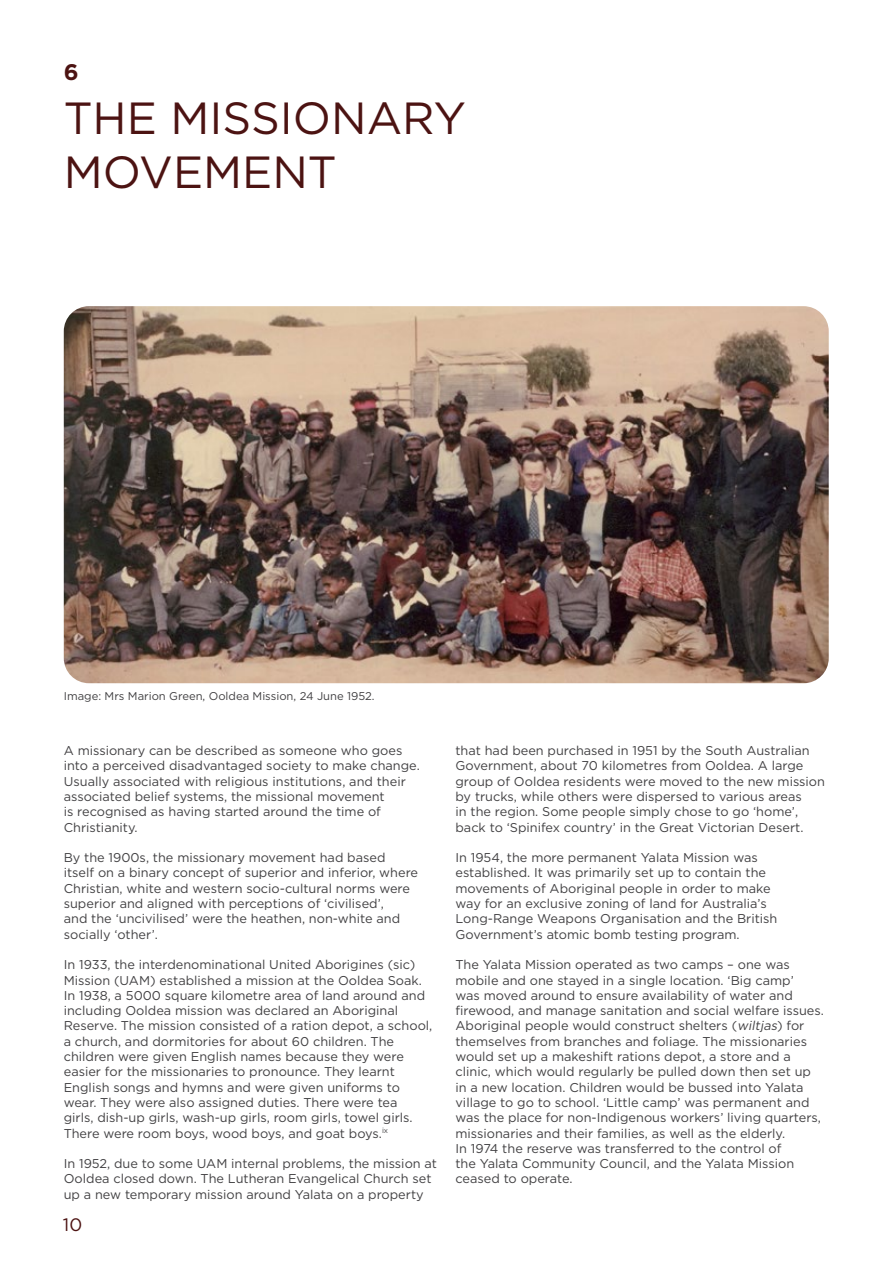
<style>
.page{position:relative;width:893px;height:1263px;background:#fff}
.page>*{position:absolute;margin:0;border:0;box-sizing:border-box;transform-origin:0 0}
.t1{font:45px/54px "Gotham";color:#4c1312}
.t2{font:700 22.5px "Gotham";color:#4c1312}
.t3{font:18px "Gotham";color:#4c1312}
.t4{font:12.75px/15.3px "Gotham";color:#414042}
.t5{font:11.25px "Gotham";color:#414042}
.s1{font-style:italic}
</style>
<div class="page">
<img style="left:64px;top:306px;width:765px;height:377px">
<h2 class="t2" style="left:64px;top:57px;width:16px">6</h2>
<h1 class="t1" style="left:64px;top:90px;width:404px">THE MISSIONARY<br>MOVEMENT</h1>
<p class="t5" style="left:64px;top:688px;width:312px">Image: Mrs Marion Green, Ooldea Mission, 24 June 1952.</p>
<p class="t4" style="left:64px;top:742px;width:357px">A missionary can be described as someone who goes into a perceived disadvantaged society to make change.<br>Usually associated with religious institutions, and their associated belief systems, the missional movement<br>is recognised as having started around the time of Christianity.</p>
<p class="t4" style="left:64px;top:850px;width:356px">By the 1900s, the missionary movement had based itself on a binary concept of superior and inferior, where Christian, white and western socio-cultural norms were superior and aligned with perceptions of ‘civilised’,<br>and the ‘uncivilised’ were the heathen, non-white and socially ‘other’.</p>
<p class="t4" style="left:64px;top:957px;width:370px">In 1933, the interdenominational United Aborigines (sic)<br>Mission (UAM) established a mission at the Ooldea Soak.<br>In 1938, a 5000 square kilometre area of land around and including Ooldea mission was declared an Aboriginal Reserve. The mission consisted of a ration depot, a school, a church, and dormitories for about 60 children. The children were given English names because they were easier for the missionaries to pronounce. They learnt English songs and hymns and were given uniforms to wear. They were also assigned duties. There were tea<br>girls, dish-up girls, wash-up girls, room girls, towel girls.<br>There were room boys, wood boys, and goat boys.<sup>ix</sup></p>
<p class="t4" style="left:64px;top:1156px;width:375px">In 1952, due to some UAM internal problems, the mission at<br>Ooldea closed down. The Lutheran Evangelical Church set up a new temporary mission around Yalata on a property</p>
<h3 class="t3" style="left:63px;top:1213px;width:21px">10</h3>
<p class="t4" style="left:455px;top:742px;width:371px">that had been purchased in 1951 by the South Australian Government, about 70 kilometres from Ooldea. A large group of Ooldea residents were moved to the new mission by trucks, while others were dispersed to various areas<br>in the region. Some people simply chose to go ‘home’, back to ‘Spinifex country’ in the Great Victorian Desert.</p>
<p class="t4" style="left:455px;top:850px;width:323px">In 1954, the more permanent Yalata Mission was established. It was primarily set up to contain the movements of Aboriginal people in order to make way for an exclusive zoning of land for Australia’s Long-Range Weapons Organisation and the British Government’s atomic bomb testing program.</p>
<p class="t4" style="left:455px;top:957px;width:370px">The Yalata Mission operated as two camps – one was mobile and one stayed in a single location. ‘Big camp’<br>was moved around to ensure availability of water and firewood, and manage sanitation and social welfare issues.<br>Aboriginal people would construct shelters (<span class="s1">wiltjas</span>) for themselves from branches and foliage. The missionaries would set up a makeshift rations depot, a store and a clinic, which would regularly be pulled down then set up in a new location. Children would be bussed into Yalata village to go to school. ‘Little camp’ was permanent and was the place for non-Indigenous workers’ living quarters, missionaries and their families, as well as the elderly.<br>In 1974 the reserve was transferred to the control of<br>the Yalata Community Council, and the Yalata Mission ceased to operate.</p>
</div>
